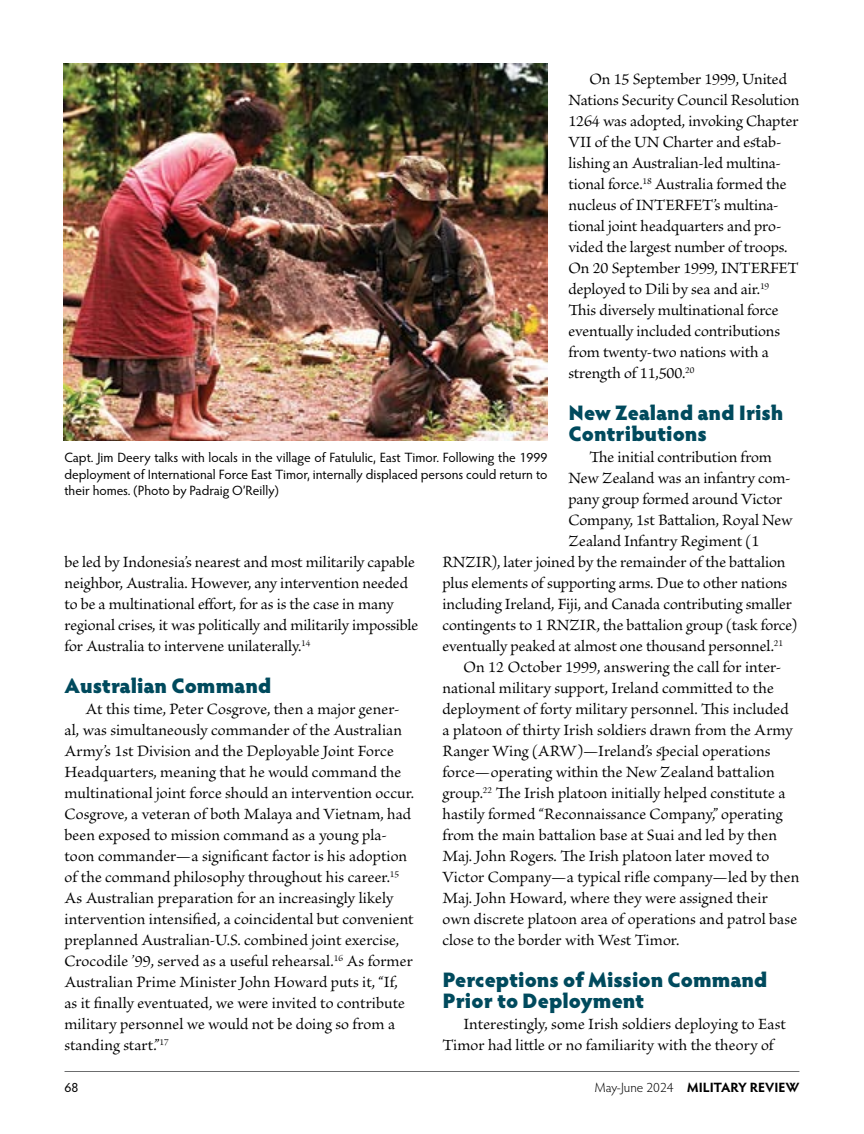
<style>
.page{position:relative;width:864px;height:1134px;background:#fff}
.page>*{position:absolute;margin:0;border:0;box-sizing:border-box;transform-origin:0 0}
.subhead__H3{font:900 21px/21px "Hypatia Sans Pro";color:#004a5d}
.body{font:16.5px/21px "Brioso Pro";color:#000}
.cutline{font:13.5px/16.5px "Hypatia Sans Pro";color:#000;text-align:justify}
.t1{font:700 13.5px "Hypatia Sans Pro";letter-spacing:-.005em;color:#000}
.s1{font-weight:300}
</style>
<div class="page">
<hr style="left:65px;top:1071px;width:734px;height:1px;background:#58595b">
<img style="left:63px;top:63px;width:485px;height:378px">
<p class="body" style="left:568px;top:69px;width:233px;text-indent:21px">On 15 September 1999, United Nations Security Council Resolution 1264 was adopted, invoking Chapter VII of the UN Charter and estab&shy;lishing an Australian-led multina&shy;tional force.<sup>18</sup> Australia formed the nucleus of INTERFET’s multina&shy;tional joint headquarters and pro&shy;vided the largest number of troops.<br>On 20 September 1999, INTERFET deployed to Dili by sea and air.<sup>19<br></sup>This diversely multinational force eventually included contributions from twenty-two nations with a strength of 11,500.<sup>20</sup></p>
<h2 class="subhead__H3" style="left:568px;top:401px;width:217px">New Zealand and Irish<br>Contributions</h2>
<p class="body" style="left:590px;top:447px;width:184px">The initial contribution from</p>
<p class="body" style="left:568px;top:468px;width:224px">New Zealand was an infantry com-</p>
<p class="body" style="left:568px;top:489px;width:215px">pany group formed around Victor</p>
<p class="body" style="left:568px;top:510px;width:226px">Company, 1st Battalion, Royal New</p>
<p class="body" style="left:568px;top:531px;width:193px">Zealand Infantry Regiment (1</p>
<p class="body" style="left:443px;top:552px;width:345px">RNZIR), later joined by the remainder of the battalion</p>
<p class="body" style="left:443px;top:573px;width:346px">plus elements of supporting arms. Due to other nations</p>
<p class="body" style="left:443px;top:594px;width:351px">including Ireland, Fiji, and Canada contributing smaller</p>
<p class="body" style="left:443px;top:615px;width:356px">contingents to 1 RNZIR, the battalion group (task force)</p>
<p class="body" style="left:443px;top:636px;width:342px">eventually peaked at almost one thousand personnel.<sup>21</sup></p>
<p class="body" style="left:443px;top:657px;width:359px;text-indent:21px">On 12 October 1999, answering the call for inter&shy;national military support, Ireland committed to the deployment of forty military personnel. This included a platoon of thirty Irish soldiers drawn from the Army Ranger Wing (ARW)—Ireland’s special operations force—operating within the New Zealand battalion group.<sup>22</sup> The Irish platoon initially helped constitute a hastily formed “Reconnaissance Company,” operating from the main battalion base at Suai and led by then Maj. John Rogers. The Irish platoon later moved to Victor Company—a typical rifle company—led by then Maj. John Howard, where they were assigned their own discrete platoon area of operations and patrol base close to the border with West Timor.</p>
<h2 class="subhead__H3" style="left:442px;top:968px;width:327px">Perceptions of Mission Command<br>Prior to Deployment</h2>
<p class="body" style="left:442px;top:1014px;width:345px;text-indent:21px">Interestingly, some Irish soldiers deploying to East<br>Timor had little or no familiarity with the theory of</p>
<p class="cutline" style="left:64px;top:449px;width:485px">Capt. Jim Deery talks with locals in the village of Fatululic, East Timor. Following the 1999 deployment of International Force East Timor, internally displaced persons could return to their homes. (Photo by Padraig O’Reilly)</p>
<p class="body" style="left:64px;top:552px;width:355px">be led by Indonesia’s nearest and most militarily capable neighbor, Australia. However, any intervention needed to be a multinational effort, for as is the case in many regional crises, it was politically and militarily impossible for Australia to intervene unilaterally.<sup>14</sup></p>
<h2 class="subhead__H3" style="left:64px;top:674px;width:208px">Australian Command</h2>
<p class="body" style="left:64px;top:699px;width:351px;text-indent:21px">At this time, Peter Cosgrove, then a major gener&shy;al, was simultaneously commander of the Australian Army’s 1st Division and the Deployable Joint Force Headquarters, meaning that he would command the multinational joint force should an intervention occur.<br>Cosgrove, a veteran of both Malaya and Vietnam, had been exposed to mission command as a young pla&shy;toon commander—a significant factor is his adoption of the command philosophy throughout his career.<sup>15<br></sup>As Australian preparation for an increasingly likely intervention intensified, a coincidental but convenient preplanned Australian-U.S. combined joint exercise, Crocodile ’99, served as a useful rehearsal.<sup>16</sup> As former Australian Prime Minister John Howard puts it, “If, as it finally eventuated, we were invited to contribute military personnel we would not be doing so from a standing start.”<sup>17</sup></p>
<p class="cutline" style="left:64px;top:1079px;width:15px">68</p>
<p class="t1" style="left:595px;top:1078px;width:206px"><span class="s1">May-June 2024</span> MILITARY REVIEW</p>
</div>
